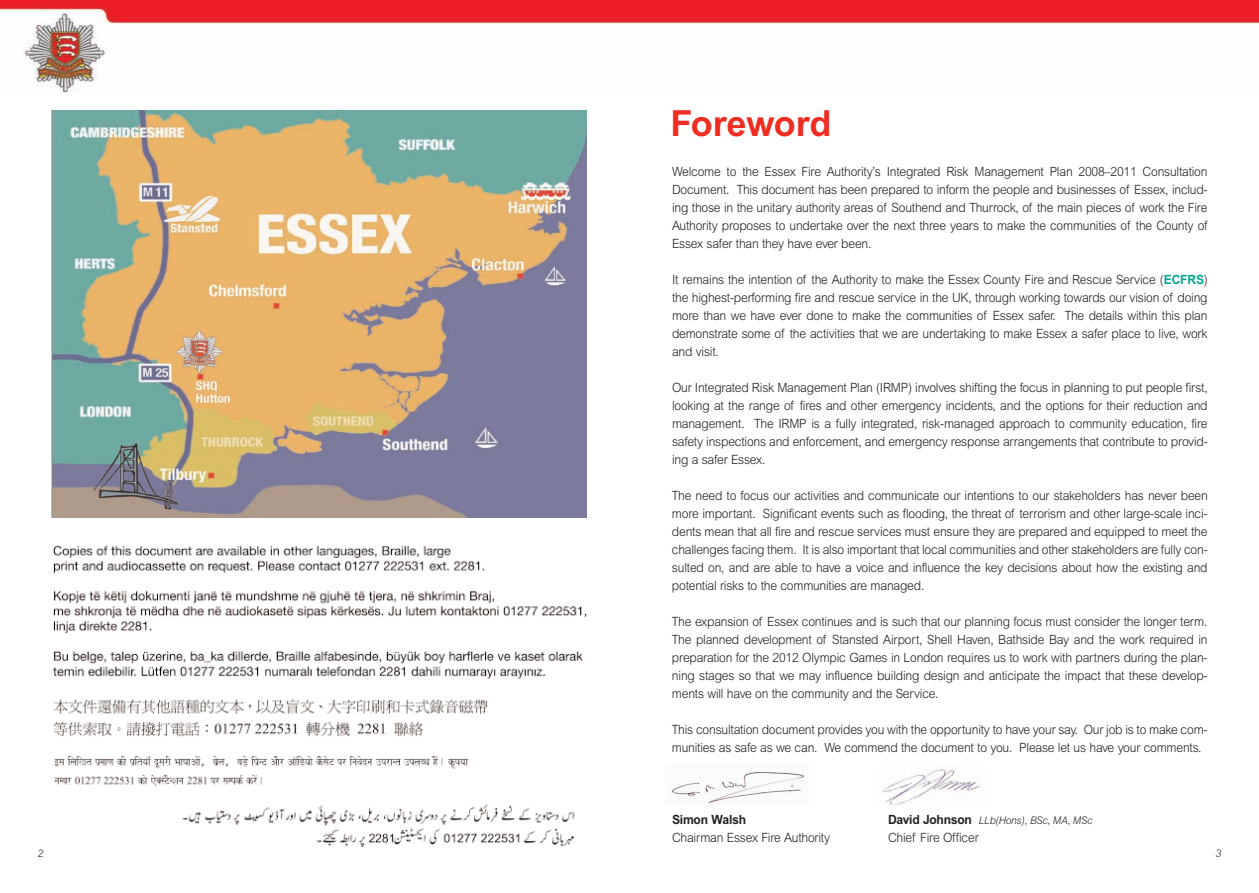
<style>
.page{position:relative;width:1259px;height:893px;background:#fff}
.page>*{position:absolute;margin:0;border:0;box-sizing:border-box;transform-origin:0 0}
.t1{font:700 36px "Arial";letter-spacing:-.01em;color:#ee2e22}
.t2{font:300 12.75px/18px "Arial";letter-spacing:-.015em;color:#231f20;text-align:justify;scale:.95 1}
.t3{font:700 12.75px "Arial";letter-spacing:-.015em;color:#231f20;scale:.95 1}
.t4{font:italic 300 10.5px "Arial";letter-spacing:-.015em;color:#231f20;scale:.95 1}
.t5{font:italic 300 10.5px "Arial";letter-spacing:-.015em;color:#231f20}
.s1{font-weight:700;color:#00a78f}
.s2{font-weight:700;font-style:normal;font-size:12.75px}
</style>
<div class="page">
<img style="left:53px;top:545px;width:534px;height:303px">
<img style="left:0;top:0;width:1259px;height:93px">
<img style="left:51px;top:111px;width:536px;height:406px">
<img style="left:882px;top:769px;width:98px;height:36px">
<img style="left:670px;top:771px;width:135px;height:33px">
<h1 class="t1" style="left:670px;top:111px;width:162px">Foreword</h1>
<p class="t2" style="left:672px;top:164px;width:565px">Welcome to the Essex Fire Authority’s Integrated Risk Management Plan 2008–2011 Consultation Document. This document has been prepared to inform the people and businesses of Essex, includ&shy;ing those in the unitary authority areas of Southend and Thurrock, of the main pieces of work the Fire Authority proposes to undertake over the next three years to make the communities of the County of Essex safer than they have ever been.</p>
<p class="t2" style="left:672px;top:272px;width:565px">It remains the intention of the Authority to make the Essex County Fire and Rescue Service (<span class="s1">ECFRS</span>) the highest-performing fire and rescue service in the UK, through working towards our vision of doing more than we have ever done to make the communities of Essex safer. The details within this plan demonstrate some of the activities that we are undertaking to make Essex a safer place to live, work and visit.</p>
<p class="t2" style="left:672px;top:380px;width:565px">Our Integrated Risk Management Plan (IRMP) involves shifting the focus in planning to put people first, looking at the range of fires and other emergency incidents, and the options for their reduction and management. The IRMP is a fully integrated, risk-managed approach to community education, fire safety inspections and enforcement, and emergency response arrangements that contribute to provid&shy;ing a safer Essex.</p>
<p class="t2" style="left:672px;top:488px;width:565px">The need to focus our activities and communicate our intentions to our stakeholders has never been more important. Significant events such as flooding, the threat of terrorism and other large-scale inci&shy;dents mean that all fire and rescue services must ensure they are prepared and equipped to meet the challenges facing them. It is also important that local communities and other stakeholders are fully con&shy;sulted on, and are able to have a voice and influence the key decisions about how the existing and potential risks to the communities are managed.</p>
<p class="t2" style="left:672px;top:614px;width:565px">The expansion of Essex continues and is such that our planning focus must consider the longer term.<br>The planned development of Stansted Airport, Shell Haven, Bathside Bay and the work required in preparation for the 2012 Olympic Games in London requires us to work with partners during the plan&shy;ning stages so that we may influence building design and anticipate the impact that these develop&shy;ments will have on the community and the Service.</p>
<p class="t2" style="left:672px;top:722px;width:565px">This consultation document provides you with the opportunity to have your say. Our job is to make com&shy;munities as safe as we can. We commend the document to you. Please let us have your comments.</p>
<p class="t3" style="left:672px;top:815px;width:80px">Simon Walsh</p>
<p class="t4" style="left:888px;top:816px;width:217px"><span class="s2">David Johnson</span> LLb(Hons), BSc, MA, MSc</p>
<p class="t2" style="left:672px;top:830px;width:168px">Chairman Essex Fire Authority</p>
<p class="t2" style="left:888px;top:830px;width:97px">Chief Fire Officer</p>
<p class="t5" style="left:38px;top:849px;width:7px">2</p>
<p class="t5" style="left:1215px;top:849px;width:7px">3</p>
</div>
